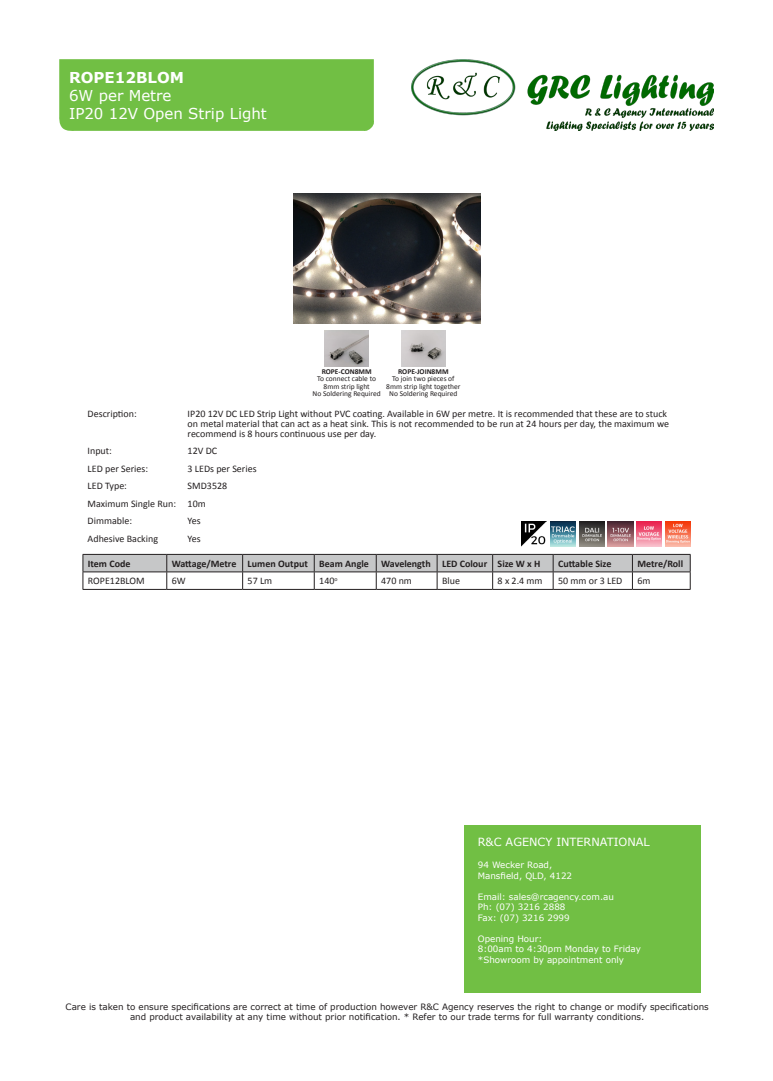
<style>
.page{position:relative;width:773px;height:1081px;background:#fff}
.page>*{position:absolute;margin:0;border:0;box-sizing:border-box;transform-origin:0 0}
.t1{font:15px/18px "Verdana";color:#fff}
.t2{font:700 15px "Verdana";color:#fff}
.t3{font:11.25px "Verdana";color:#fff}
.t4{font:10px/10px "Calibri";color:#231f20}
.t5{font:700 10px "Calibri";color:#231f20}
.t6{font:8.75px/10.5px "Verdana";color:#231f20;text-align:center}
.t7{font:8.75px/10.5px "Verdana";color:#fff}
.t8{font:7.5px/7.5px "Calibri";color:#231f20;text-align:center}
.t9{font:700 7.5px "Calibri";color:#231f20}
</style>
<div class="page">
<div style="left:59px;top:59px;width:315px;height:72px;background:#71bf44"></div>
<img style="left:411px;top:59px;width:302px;height:71px">
<div style="left:464px;top:825px;width:236px;height:167px;background:#71bf44"></div>
<img style="left:521px;top:521px;width:25px;height:25px">
<img style="left:550px;top:521px;width:25px;height:25px">
<img style="left:579px;top:521px;width:25px;height:25px">
<img style="left:608px;top:521px;width:25px;height:25px">
<img style="left:636px;top:521px;width:25px;height:25px">
<img style="left:665px;top:521px;width:25px;height:25px">
<hr style="left:83px;top:589px;width:84px;height:1px;background:#231f20">
<hr style="left:167px;top:589px;width:75px;height:1px;background:#231f20">
<hr style="left:242px;top:589px;width:72px;height:1px;background:#231f20">
<hr style="left:314px;top:589px;width:62px;height:1px;background:#231f20">
<hr style="left:376px;top:589px;width:61px;height:1px;background:#231f20">
<hr style="left:437px;top:589px;width:55px;height:1px;background:#231f20">
<hr style="left:492px;top:589px;width:61px;height:1px;background:#231f20">
<hr style="left:553px;top:589px;width:79px;height:1px;background:#231f20">
<hr style="left:632px;top:589px;width:58px;height:1px;background:#231f20">
<svg style="left:83px;top:554px;width:607px;height:35px"></svg>
<img style="left:293px;top:194px;width:187px;height:129px">
<img style="left:325px;top:331px;width:43px;height:36px">
<img style="left:401px;top:331px;width:44px;height:36px">
<h1 class="t2" style="left:69px;top:67px;width:117px">ROPE12BLOM</h1>
<h1 class="t1" style="left:69px;top:86px;width:199px">6W per Metre<br>IP20 12V Open Strip Light</h1>
<p class="t9" style="left:322px;top:366px;width:51px">ROPE-CON8MM</p>
<p class="t8" style="left:317px;top:375px;width:60px">To connect cable to<br>8mm strip light</p>
<p class="t8" style="left:312px;top:390px;width:70px">No Soldering Required</p>
<p class="t9" style="left:398px;top:366px;width:52px">ROPE-JOIN8MM</p>
<p class="t8" style="left:386px;top:375px;width:76px">To join two pieces of<br>8mm strip light together</p>
<p class="t8" style="left:389px;top:390px;width:70px">No Soldering Required</p>
<p class="t4" style="left:88px;top:408px;width:51px">Description:</p>
<p class="t4" style="left:188px;top:408px;width:483px">IP20 12V DC LED Strip Light without PVC coating. Available in 6W per metre. It is recommended that these are to stuck on metal material that can act as a heat sink. This is not recommended to be run at 24 hours per day, the maximum we recommend is 8 hours continuous use per day.</p>
<p class="t4" style="left:88px;top:445px;width:26px">Input:</p>
<p class="t4" style="left:188px;top:445px;width:31px">12V DC</p>
<p class="t4" style="left:88px;top:463px;width:62px">LED per Series:</p>
<p class="t4" style="left:188px;top:463px;width:70px">3 LEDs per Series</p>
<p class="t4" style="left:88px;top:480px;width:41px">LED Type:</p>
<p class="t4" style="left:188px;top:480px;width:41px">SMD3528</p>
<p class="t4" style="left:88px;top:498px;width:90px">Maximum Single Run:</p>
<p class="t4" style="left:188px;top:498px;width:20px">10m</p>
<p class="t4" style="left:88px;top:515px;width:46px">Dimmable:</p>
<p class="t4" style="left:188px;top:515px;width:15px">Yes</p>
<p class="t4" style="left:88px;top:533px;width:72px">Adhesive Backing</p>
<p class="t4" style="left:188px;top:533px;width:15px">Yes</p>
<p class="t5" style="left:88px;top:556px;width:44px">Item Code</p>
<p class="t5" style="left:172px;top:556px;width:66px">Wattage/Metre</p>
<p class="t5" style="left:247px;top:556px;width:62px">Lumen Output</p>
<p class="t5" style="left:319px;top:556px;width:51px">Beam Angle</p>
<p class="t5" style="left:381px;top:556px;width:51px">Wavelength</p>
<p class="t5" style="left:442px;top:556px;width:47px">LED Colour</p>
<p class="t5" style="left:497px;top:556px;width:44px">Size W x H</p>
<p class="t5" style="left:558px;top:556px;width:55px">Cuttable Size</p>
<p class="t5" style="left:637px;top:556px;width:47px">Metre/Roll</p>
<p class="t4" style="left:88px;top:576px;width:58px">ROPE12BLOM</p>
<p class="t4" style="left:172px;top:576px;width:15px">6W</p>
<p class="t4" style="left:247px;top:576px;width:26px">57 Lm</p>
<p class="t4" style="left:319px;top:576px;width:20px">140<sup>o</sup></p>
<p class="t4" style="left:381px;top:576px;width:32px">470 nm</p>
<p class="t4" style="left:442px;top:576px;width:19px">Blue</p>
<p class="t4" style="left:497px;top:576px;width:46px">8 x 2.4 mm</p>
<p class="t4" style="left:558px;top:576px;width:66px">50 mm or 3 LED</p>
<p class="t4" style="left:637px;top:576px;width:15px">6m</p>
<p class="t3" style="left:477px;top:834px;width:173px">R&amp;C AGENCY INTERNATIONAL</p>
<p class="t7" style="left:477px;top:859px;width:96px">94 Wecker Road,<br>Mansfield, QLD, 4122</p>
<p class="t7" style="left:477px;top:891px;width:138px">Email: sales@rcagency.com.au<br>Ph: (07) 3216 2888<br>Fax: (07) 3216 2999</p>
<p class="t7" style="left:477px;top:933px;width:164px">Opening Hour:<br>8:00am to 4:30pm Monday to Friday *Showroom by appointment only</p>
<p class="t6" style="left:66px;top:1001px;width:644px">Care is taken to ensure specifications are correct at time of production however R&amp;C Agency reserves the right to change or modify specifications and product availability at any time without prior notification. * Refer to our trade terms for full warranty conditions.</p>
</div>
